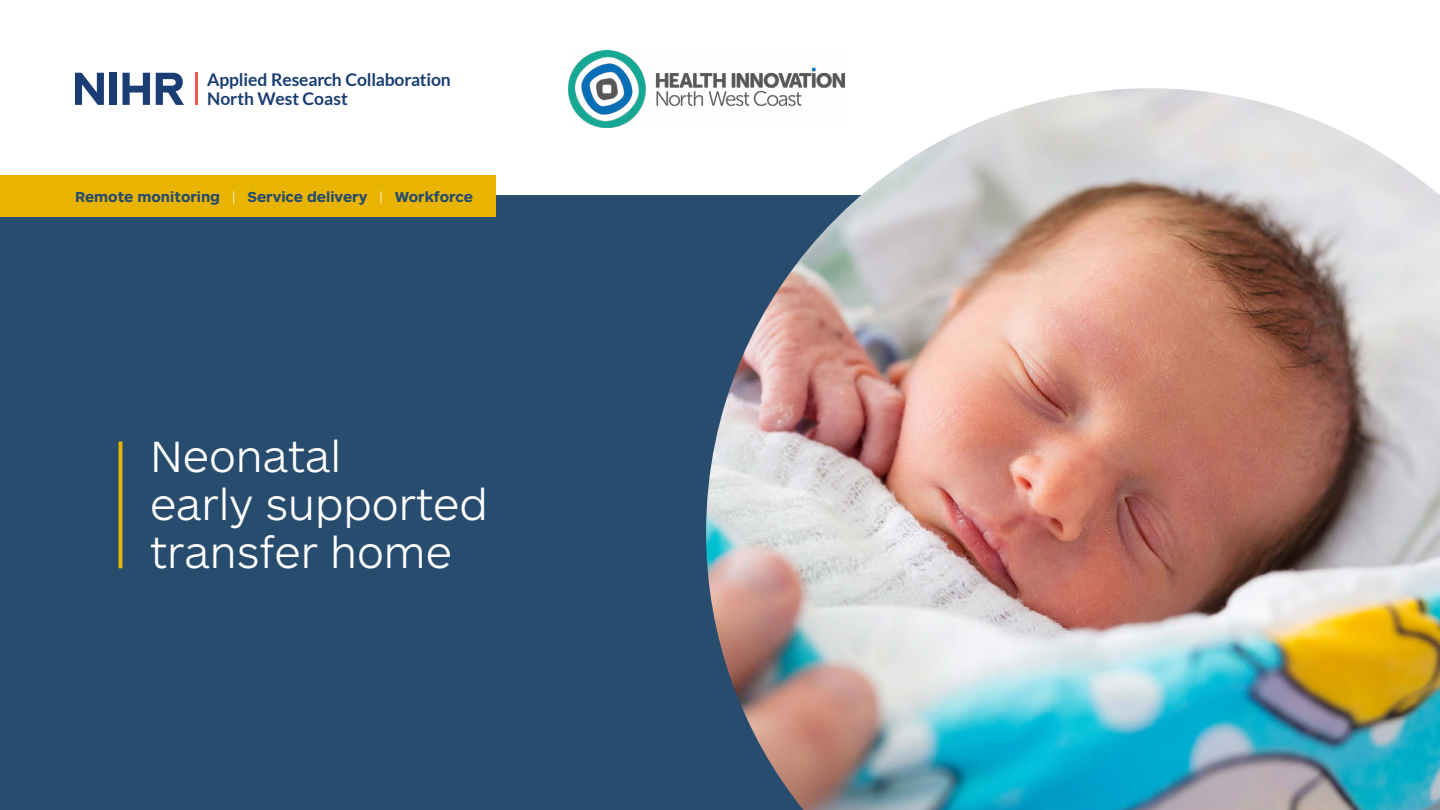
<style>
.page{position:relative;width:1440px;height:810px;background:#fff}
.page>*{position:absolute;margin:0;border:0;box-sizing:border-box;transform-origin:0 0}
.t1{font:300 45.45px/48px "ARS Maquette Pro";color:#fff}
.t2{font:700 17.48px/19.4px "Lato";letter-spacing:-.005em;color:#1a3d73}
.t3{font:700 15px "ARS Maquette Pro";color:#274c6e}
.s1{font-weight:300;color:#fff}
</style>
<div class="page">
<div style="left:0;top:196px;width:1440px;height:614px;background:#274c6e"></div>
<hr style="left:119px;top:442px;width:3px;height:126px;background:#e9b400">
<svg style="left:75px;top:73px;width:29px;height:32px"></svg>
<div style="left:110px;top:73px;width:7px;height:32px;background:#1a3d73"></div>
<svg style="left:123px;top:73px;width:27px;height:32px"></svg>
<svg style="left:156px;top:73px;width:28px;height:32px"></svg>
<hr style="left:195px;top:73px;width:2px;height:32px;background:#eb5b4f">
<img style="left:706px;top:88px;width:734px;height:722px">
<div style="left:0;top:175px;width:495px;height:42px;background:#e9b400"></div>
<img style="left:568px;top:50px;width:276px;height:78px">
<p class="t2" style="left:207px;top:69px;width:245px">Applied Research Collaboration<br>North West Coast</p>
<p class="t3" style="left:75px;top:187px;width:399px">Remote monitoring <span class="s1">|</span> Service delivery <span class="s1">|</span> Workforce</p>
<h1 class="t1" style="left:150px;top:430px;width:339px">Neonatal<br>early supported transfer home</h1>
</div>
